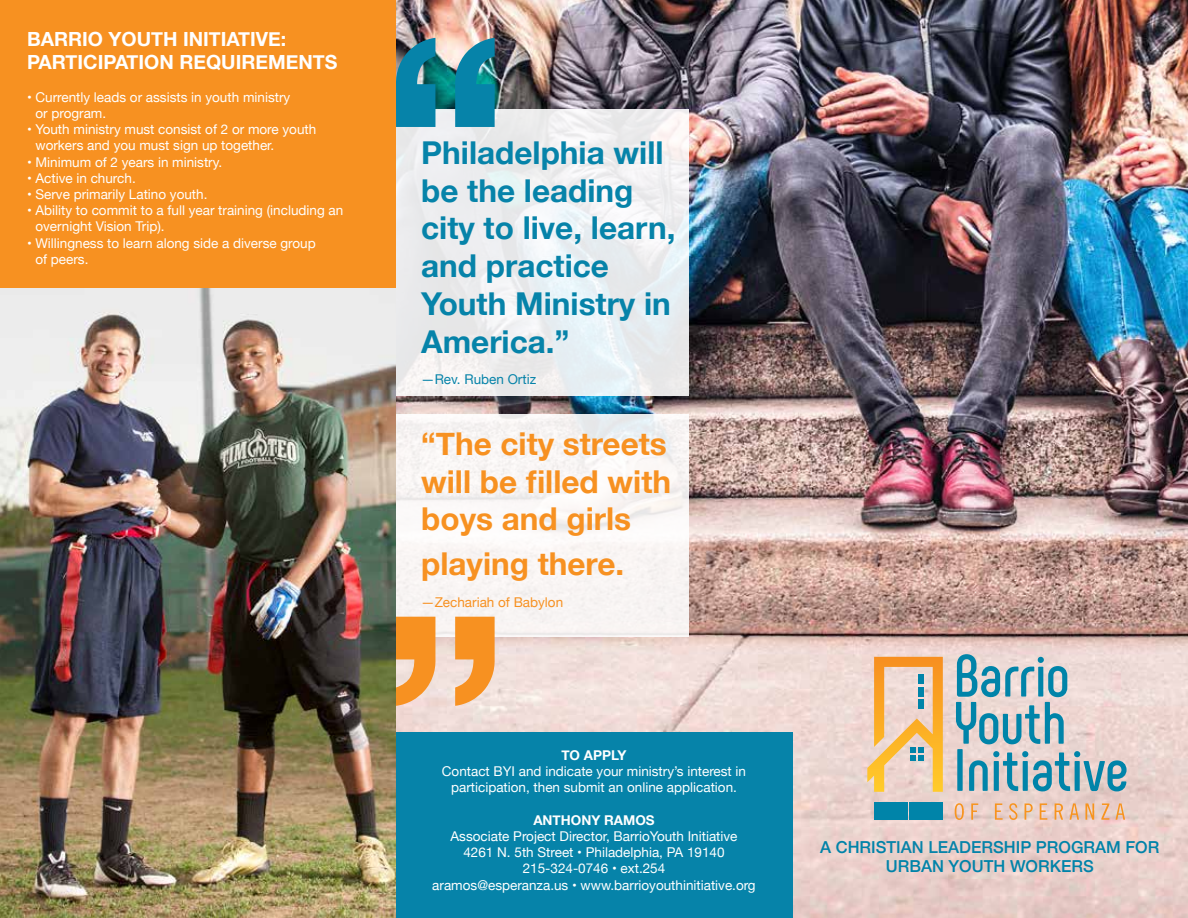
<style>
.page{position:relative;width:1188px;height:918px;background:#fff}
.page>*{position:absolute;margin:0;border:0;box-sizing:border-box;transform-origin:0 0}
.t1{font:700 31.5px/37.8px "Helvetica Neue";color:#0683a9}
.t2{font:700 31.5px/37.8px "Helvetica Neue";color:#f79121}
.t3{font:700 19.5px/23.4px "Helvetica Neue";color:#fff}
.t4{font:500 16.5px/19.8px "Helvetica Neue";color:#0083a9;text-align:center}
.t5{font:13.5px/16.2px "Helvetica Neue";color:#fff}
.t6{font:700 13.5px "Helvetica Neue";color:#fff}
.t7{font:13.5px "Helvetica Neue";color:#f79121}
.t8{font:13.5px "Helvetica Neue";color:#0683a9}
.s1{color:#0683a9}
</style>
<div class="page">
<img style="left:396px;top:0;width:792px;height:918px">
<svg style="left:396px;top:109px;width:293px;height:286px;fill:#ebedf0"></svg>
<div style="left:389px;top:414px;width:300px;height:222px;background:#f9f5f4"></div>
<svg style="left:956px;top:654px;width:111px;height:90px;background:#9abbc4"></svg>
<div style="left:957px;top:749px;width:6px;height:42px;background:#0084a9"></div>
<svg style="left:969px;top:751px;width:158px;height:40px;background:#91b4bf"></svg>
<svg style="left:955px;top:803px;width:9px;height:17px"></svg>
<svg style="left:971px;top:803px;width:7px;height:17px"></svg>
<svg style="left:995px;top:803px;width:8px;height:17px"></svg>
<svg style="left:1009px;top:803px;width:8px;height:17px"></svg>
<svg style="left:1025px;top:803px;width:8px;height:17px"></svg>
<svg style="left:1040px;top:803px;width:7px;height:17px"></svg>
<svg style="left:1055px;top:803px;width:8px;height:17px"></svg>
<svg style="left:1070px;top:803px;width:9px;height:17px"></svg>
<svg style="left:1085px;top:803px;width:9px;height:17px"></svg>
<svg style="left:1101px;top:803px;width:8px;height:17px"></svg>
<svg style="left:1116px;top:803px;width:9px;height:17px"></svg>
<svg style="left:867px;top:657px;width:76px;height:135px;background:#eec58f"></svg>
<div style="left:918px;top:675px;width:6px;height:9px;background:#0084a9"></div>
<div style="left:918px;top:700px;width:6px;height:9px;background:#0084a9"></div>
<div style="left:918px;top:687px;width:6px;height:9px;background:#0084a9"></div>
<div style="left:927px;top:802px;width:16px;height:18px;background:#0084a9"></div>
<div style="left:891px;top:802px;width:17px;height:18px;background:#0084a9"></div>
<div style="left:909px;top:802px;width:17px;height:18px;background:#0084a9"></div>
<div style="left:874px;top:802px;width:16px;height:18px;background:#0084a9"></div>
<div style="left:396px;top:732px;width:396px;height:186px;background:#0683a9"></div>
<img style="left:396px;top:38px;width:99px;height:89px">
<svg style="left:396px;top:617px;width:99px;height:89px;background:#f4b06a"></svg>
<div style="left:0;top:0;width:396px;height:295px;background:#f79121"></div>
<img style="left:0;top:289px;width:396px;height:629px">
<h2 class="t3" style="left:27px;top:28px;width:312px">BARRIO YOUTH INITIATIVE:<br>PARTICIPATION REQUIREMENTS</h2>
<p class="t5" style="left:35px;top:90px;width:256px;text-indent:-8px">• Currently leads or assists in youth ministry or program.</p>
<p class="t5" style="left:35px;top:122px;width:282px;text-indent:-8px">• Youth ministry must consist of 2 or more youth workers and you must sign up together.</p>
<p class="t5" style="left:27px;top:154px;width:197px">• Minimum of 2 years in ministry.</p>
<p class="t5" style="left:27px;top:171px;width:110px">• Active in church.</p>
<p class="t5" style="left:27px;top:187px;width:182px">• Serve primarily Latino youth.</p>
<p class="t5" style="left:35px;top:203px;width:309px;text-indent:-8px">• Ability to commit to a full year training (including an overnight Vision Trip).</p>
<p class="t5" style="left:35px;top:235px;width:282px;text-indent:-8px">• Willingness to learn along side a diverse group of peers.</p>
<h1 class="t1" style="left:421px;top:134px;width:256px">Philadelphia will be the leading city to live, learn, and practice<br>Youth Ministry in<br>America.”</h1>
<p class="t8" style="left:421px;top:369px;width:117px">—Rev. Ruben Ortiz</p>
<h1 class="t2" style="left:421px;top:425px;width:251px">“The city streets will be filled with boys and girls</h1>
<h1 class="t2" style="left:421px;top:546px;width:204px">playing there.</h1>
<p class="t7" style="left:421px;top:592px;width:144px">—Zechariah of Babylon</p>
<p class="t6" style="left:561px;top:744px;width:67px">TO APPLY</p>
<p class="t5" style="left:442px;top:764px;width:306px;text-align:center">Contact BYI and indicate your ministry’s interest in participation, then submit an online application.</p>
<p class="t6" style="left:533px;top:809px;width:123px">ANTHONY RAMOS</p>
<p class="t5" style="left:432px;top:829px;width:325px;text-align:center">Associate Project Director, BarrioYouth Initiative<br>4261 N. 5th Street • Philadelphia, PA 19140<br>215-324-0746 • ext.254<br>aramos@esperanza.us • www.barrioyouthinitiative.org</p>
<p class="t4" style="left:820px;top:835px;width:341px">A CHRIS<span class="s1">TIAN LEADER</span>SHIP PROGRAM FOR<br>URBAN YOUTH WORKERS</p>
</div>
